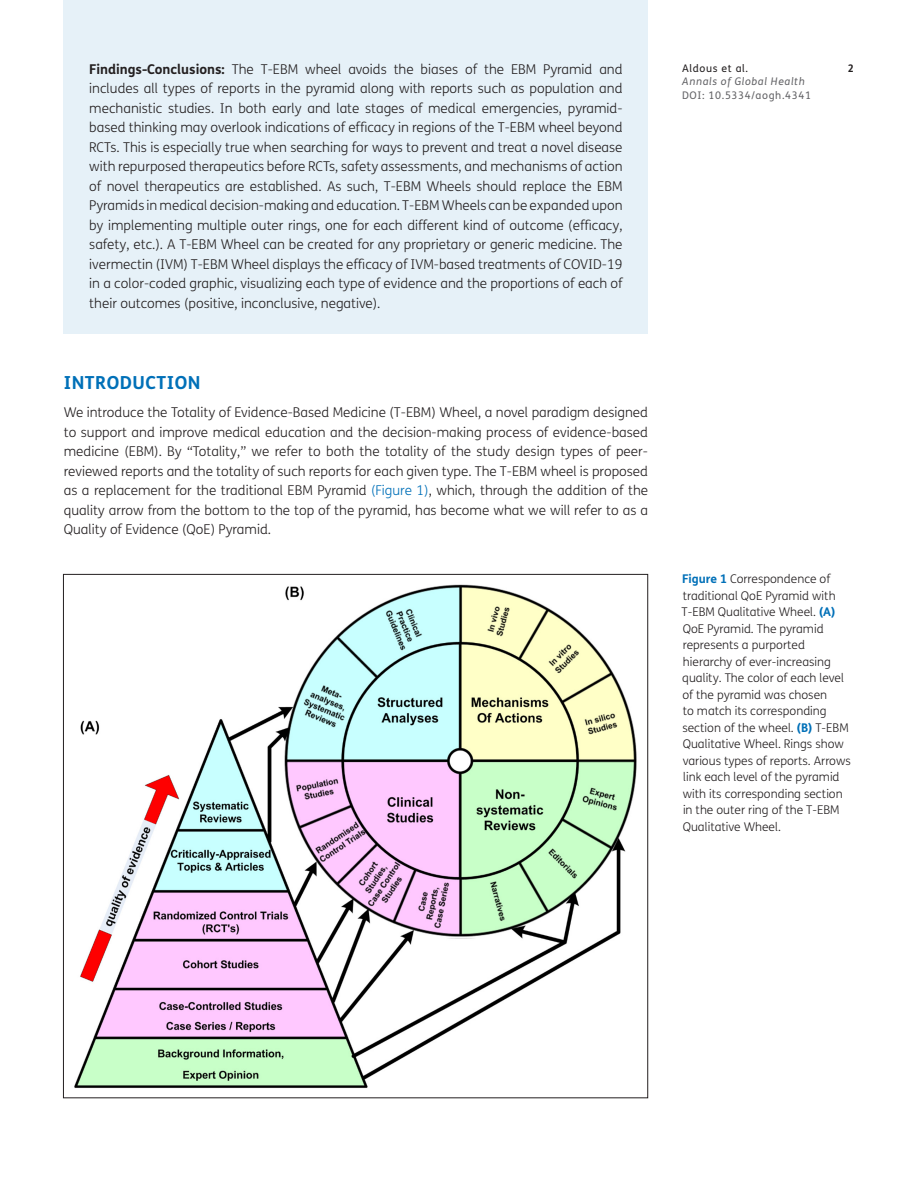
<style>
.page{position:relative;width:918px;height:1188px;background:#fff}
.page>*{position:absolute;margin:0;border:0;box-sizing:border-box;transform-origin:0 0}
.t1{font:700 18px "FS Me";letter-spacing:.03em;color:#0070b8}
.Abstract_Copy{font:300 13.5px/19.5px "FS Me";color:#231f20;text-align:justify}
.Body_Copy{font:300 13.5px/19.5px "FS Me";color:#231f20;text-align:justify}
.Figure_copy{font:300 12px/16.5px "FS Me";color:#231f20}
.t2{font:10.5px "FS Me";letter-spacing:.06em;color:#636366}
.t3{font:italic 10.5px "FS Me";letter-spacing:.06em;color:#636366}
.t4{font:10.5px "FS Me";letter-spacing:.06em;color:#231f20}
.t5{font:700 10.5px "FS Me";color:#231f20}
.s1{font-weight:700}
.s2{color:#0070b8}
.s3{font-weight:700;color:#0070b8}
</style>
<div class="page">
<div style="left:64px;top:0;width:584px;height:333px;background:#e6f1f8"></div>
<img style="left:74px;top:584px;width:563px;height:504px">
<p class="Abstract_Copy" style="left:89px;top:60px;width:535px"><span class="s1">Findings-Conclusions:</span> The T-EBM wheel avoids the biases of the EBM Pyramid and includes all types of reports in the pyramid along with reports such as population and mechanistic studies. In both early and late stages of medical emergencies, pyramid&shy;based thinking may overlook indications of efficacy in regions of the T-EBM wheel beyond RCTs. This is especially true when searching for ways to prevent and treat a novel disease with repurposed therapeutics before RCTs, safety assessments, and mechanisms of action of novel therapeutics are established. As such, T-EBM Wheels should replace the EBM Pyramids in medical decision-making and education. T-EBM Wheels can be expanded upon by implementing multiple outer rings, one for each different kind of outcome (efficacy, safety, etc.). A T-EBM Wheel can be created for any proprietary or generic medicine. The ivermectin (IVM) T-EBM Wheel displays the efficacy of IVM-based treatments of COVID-19 in a color-coded graphic, visualizing each type of evidence and the proportions of each of their outcomes (positive, inconclusive, negative).</p>
<h1 class="t1" style="left:64px;top:372px;width:138px">INTRODUCTION</h1>
<p class="Body_Copy" style="left:64px;top:403px;width:586px">We introduce the Totality of Evidence-Based Medicine (T-EBM) Wheel, a novel paradigm designed to support and improve medical education and the decision-making process of evidence-based medicine (EBM). By “Totality,” we refer to both the totality of the study design types of peer&shy;reviewed reports and the totality of such reports for each given type. The T-EBM wheel is proposed as a replacement for the traditional EBM Pyramid <span class="s2">(Figure 1)</span>, which, through the addition of the quality arrow from the bottom to the top of the pyramid, has become what we will refer to as a Quality of Evidence (QoE) Pyramid.</p>
<p class="t4" style="left:682px;top:62px;width:68px">Aldous et al.</p>
<p class="t5" style="left:848px;top:61px;width:8px">2</p>
<p class="t3" style="left:682px;top:75px;width:124px">Annals of Global Health</p>
<p class="t2" style="left:682px;top:89px;width:130px">DOI: 10.5334/aogh.4341</p>
<p class="Figure_copy" style="left:682px;top:571px;width:171px"><span class="s3">Figure 1</span> Correspondence of traditional QoE Pyramid with<br>T-EBM Qualitative Wheel. <span class="s3">(A)<br></span>QoE Pyramid. The pyramid represents a purported hierarchy of ever-increasing quality. The color of each level of the pyramid was chosen<br>to match its corresponding section of the wheel. <span class="s3">(B)</span> T-EBM<br>Qualitative Wheel. Rings show various types of reports. Arrows link each level of the pyramid with its corresponding section in the outer ring of the T-EBM<br>Qualitative Wheel.</p>
</div>
